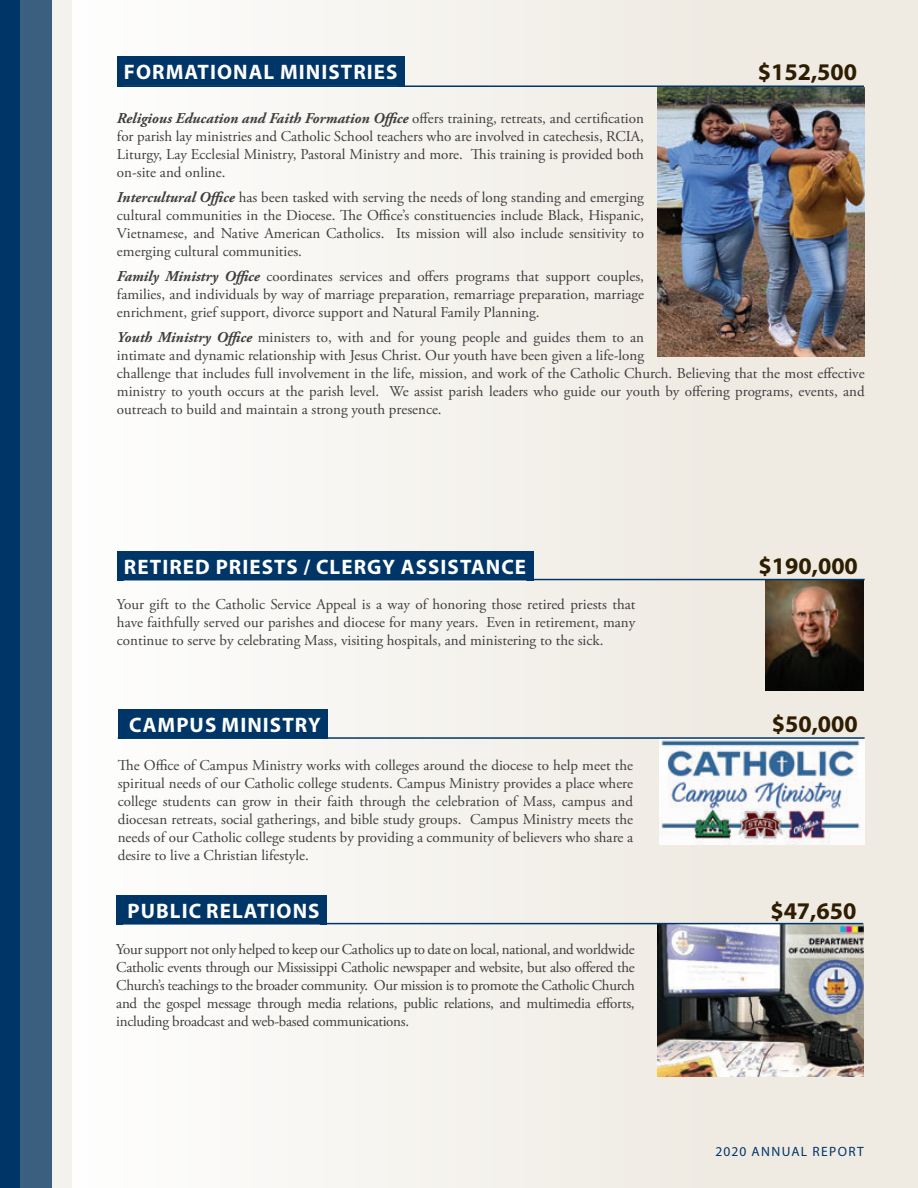
<style>
.page{position:relative;width:918px;height:1188px;background:#fff}
.page>*{position:absolute;margin:0;border:0;box-sizing:border-box;transform-origin:0 0}
.t1{font:700 24px "Myriad Pro";color:#2e1d00}
.t2{font:700 21px "Myriad Pro";letter-spacing:.05em;color:#fff}
.t3{font:15px/18px "Adobe Garamond Pro";color:#3e3e3f;text-align:justify}
.t4{font:13.5px "Myriad Pro";letter-spacing:.1em;color:#003667}
.s1{font-weight:700;font-style:italic}
</style>
<div class="page">
<div style="left:0;top:0;width:918px;height:1188px;background:linear-gradient(to right,#fefeff,#ebe7dd)"></div>
<div style="left:1px;top:0;width:51px;height:1188px;background:#003667"></div>
<svg style="left:20px;top:0;width:51px;height:1188px;background:#7b93a5"></svg>
<img style="left:658px;top:925px;width:206px;height:151px">
<div style="left:116px;top:895px;width:211px;height:29px;background:#003667"></div>
<hr style="left:123px;top:924px;width:197px;height:2px;background:#fff">
<hr style="left:116px;top:923px;width:747px;height:1px;background:#003667">
<img style="left:658px;top:87px;width:207px;height:269px">
<div style="left:117px;top:57px;width:287px;height:29px;background:#003667"></div>
<hr style="left:117px;top:85px;width:747px;height:2px;background:#003667">
<img style="left:660px;top:739px;width:205px;height:106px">
<div style="left:118px;top:710px;width:210px;height:29px;background:#003667"></div>
<hr style="left:124px;top:739px;width:197px;height:1px;background:#fff">
<hr style="left:118px;top:737px;width:747px;height:2px;background:#003667">
<img style="left:765px;top:580px;width:99px;height:111px">
<div style="left:117px;top:551px;width:416px;height:29px;background:#003667"></div>
<hr style="left:124px;top:580px;width:402px;height:2px;background:#fff">
<hr style="left:118px;top:579px;width:747px;height:1px;background:#003667">
<h2 class="t2" style="left:124px;top:58px;width:275px">FORMATIONAL MINISTRIES</h2>
<h1 class="t1" style="left:758px;top:57px;width:101px">$152,500</h1>
<p class="t3" style="left:117px;top:110px;width:529px"><span class="s1">Religious Education and Faith Formation Office</span> offers training, retreats, and certification for parish lay ministries and Catholic School teachers who are involved in catechesis, RCIA, Liturgy, Lay Ecclesial Ministry, Pastoral Ministry and more. This training is provided both on-site and online.</p>
<p class="t3" style="left:117px;top:189px;width:529px"><span class="s1">Intercultural Office</span> has been tasked with serving the needs of long standing and emerging cultural communities in the Diocese. The Office’s constituencies include Black, Hispanic, Vietnamese, and Native American Catholics. Its mission will also include sensitivity to emerging cultural communities.</p>
<p class="t3" style="left:117px;top:268px;width:529px"><span class="s1">Family Ministry Office</span> coordinates services and offers programs that support couples, families, and individuals by way of marriage preparation, remarriage preparation, marriage enrichment, grief support, divorce support and Natural Family Planning.</p>
<p class="t3" style="left:117px;top:328px;width:749px;text-align:left"><span class="s1">Youth Ministry Office</span> ministers to, with and for young people and guides them to an<br>intimate and dynamic relationship with Jesus Christ. Our youth have been given a life-long<br>challenge that includes full involvement in the life, mission, and work of the Catholic Church. Believing that the most effective ministry to youth occurs at the parish level. We assist parish leaders who guide our youth by offering programs, events, and outreach to build and maintain a strong youth presence.</p>
<h2 class="t2" style="left:124px;top:553px;width:404px">RETIRED PRIESTS / CLERGY ASSISTANCE</h2>
<h1 class="t1" style="left:759px;top:550px;width:101px">$190,000</h1>
<p class="t3" style="left:117px;top:596px;width:520px">Your gift to the Catholic Service Appeal is a way of honoring those retired priests that have faithfully served our parishes and diocese for many years. Even in retirement, many continue to serve by celebrating Mass, visiting hospitals, and ministering to the sick.</p>
<h2 class="t2" style="left:129px;top:711px;width:193px">CAMPUS MINISTRY</h2>
<h1 class="t1" style="left:772px;top:708px;width:88px">$50,000</h1>
<p class="t3" style="left:118px;top:756px;width:517px">The Office of Campus Ministry works with colleges around the diocese to help meet the spiritual needs of our Catholic college students. Campus Ministry provides a place where college students can grow in their faith through the celebration of Mass, campus and diocesan retreats, social gatherings, and bible study groups. Campus Ministry meets the needs of our Catholic college students by providing a community of believers who share a desire to live a Christian lifestyle.</p>
<h2 class="t2" style="left:128px;top:897px;width:194px">PUBLIC RELATIONS</h2>
<h1 class="t1" style="left:770px;top:895px;width:88px">$47,650</h1>
<p class="t3" style="left:116px;top:941px;width:520px">Your support not only helped to keep our Catholics up to date on local, national, and worldwide Catholic events through our Mississippi Catholic newspaper and website, but also offered the Church’s teachings to the broader community. Our mission is to promote the Catholic Church and the gospel message through media relations, public relations, and multimedia efforts, including broadcast and web-based communications.</p>
<p class="t4" style="left:716px;top:1144px;width:150px">2020 ANNUAL REPORT</p>
</div>
